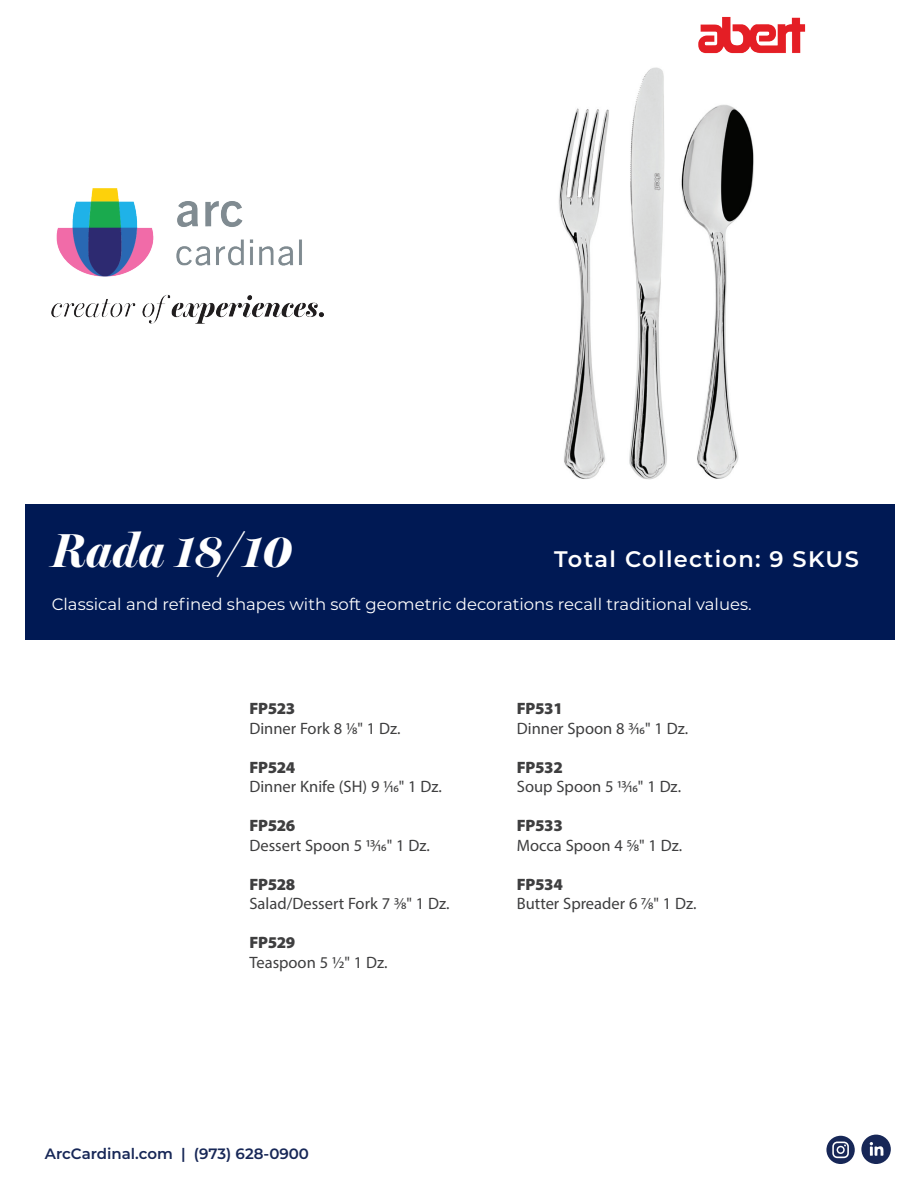
<style>
.page{position:relative;width:918px;height:1188px;background:#fff}
.page>*{position:absolute;margin:0;border:0;box-sizing:border-box;transform-origin:0 0}
.t1{font:italic 700 48px "Miller Banner";color:#fff}
.t2{font:600 22.5px "Montserrat";letter-spacing:.06em;color:#fff}
.t3{font:16.5px "Myriad Pro";color:#3e3e3f}
.t4{font:16.5px "Montserrat";color:#fff}
.t5{font:900 16.5px "Myriad Pro";letter-spacing:-.02em;color:#3e3e3f}
.t6{font:600 15px "Montserrat";color:#172757}
</style>
<div class="page">
<img style="left:559px;top:67px;width:195px;height:413px">
<div style="left:25px;top:504px;width:869px;height:136px;background:#001954"></div>
<img style="left:52px;top:188px;width:272px;height:136px">
<svg style="left:826px;top:1136px;width:29px;height:28px"></svg>
<svg style="left:861px;top:1135px;width:30px;height:29px"></svg>
<img style="left:698px;top:16px;width:108px;height:38px">
<h1 class="t1" style="left:52px;top:522px;width:242px">Rada 18/10</h1>
<h2 class="t2" style="left:554px;top:543px;width:306px">Total Collection: 9 SKUS</h2>
<p class="t4" style="left:52px;top:593px;width:701px">Classical and refined shapes with soft geometric decorations recall traditional values.</p>
<p class="t5" style="left:249px;top:698px;width:47px">FP523</p>
<p class="t3" style="left:249px;top:718px;width:153px">Dinner Fork 8 1/8" 1 Dz.</p>
<p class="t5" style="left:249px;top:756px;width:47px">FP524</p>
<p class="t3" style="left:249px;top:777px;width:194px">Dinner Knife (SH) 9 1/16" 1 Dz.</p>
<p class="t5" style="left:249px;top:815px;width:47px">FP526</p>
<p class="t3" style="left:249px;top:835px;width:182px">Dessert Spoon 5 13/16" 1 Dz.</p>
<p class="t5" style="left:249px;top:873px;width:47px">FP528</p>
<p class="t3" style="left:249px;top:894px;width:202px">Salad/Dessert Fork 7 3/8" 1 Dz.</p>
<p class="t5" style="left:249px;top:932px;width:47px">FP529</p>
<p class="t3" style="left:249px;top:952px;width:140px">Teaspoon 5 1/2" 1 Dz.</p>
<p class="t5" style="left:517px;top:698px;width:47px">FP531</p>
<p class="t3" style="left:517px;top:718px;width:173px">Dinner Spoon 8 3/16" 1 Dz.</p>
<p class="t5" style="left:517px;top:756px;width:47px">FP532</p>
<p class="t3" style="left:517px;top:777px;width:166px">Soup Spoon 5 13/16" 1 Dz.</p>
<p class="t5" style="left:517px;top:815px;width:47px">FP533</p>
<p class="t3" style="left:517px;top:835px;width:167px">Mocca Spoon 4 5/8" 1 Dz.</p>
<p class="t5" style="left:517px;top:873px;width:47px">FP534</p>
<p class="t3" style="left:517px;top:894px;width:181px">Butter Spreader 6 7/8" 1 Dz.</p>
<p class="t6" style="left:45px;top:1143px;width:266px">ArcCardinal.com | (973) 628-0900</p>
</div>
